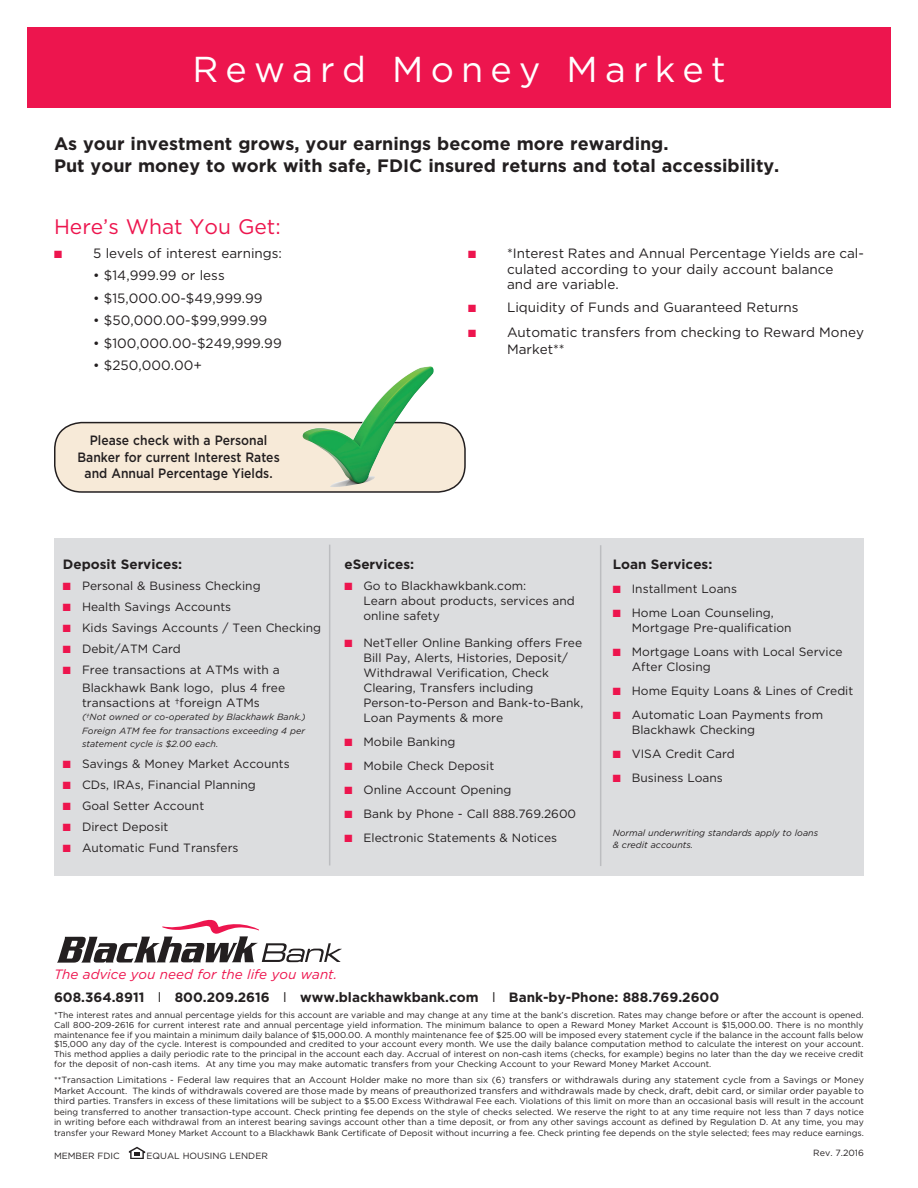
<style>
.page{position:relative;width:918px;height:1188px;background:#fff}
.page>*{position:absolute;margin:0;border:0;box-sizing:border-box;transform-origin:0 0}
.t1{font:36px "Gotham";letter-spacing:.2em;color:#fff}
.t2{font:21px "Gotham";color:#ed154e}
.t3{font:700 18px "Gotham";color:#231f20}
.t4{font:13.5px/16.5px "Gotham";color:#231f20}
.t5{font:700 13.5px "Gotham";color:#231f20}
.t6{font:500 13.5px/16.2px "Gotham";color:#231f20;text-align:center;scale:.9 1}
.t7{font:italic 13.5px "Gotham";color:#ed154e}
.t8{font:12px/18px "Gotham";color:#231f20}
.t9{font:9px/10.5px "Gotham";color:#231f20}
.t10{font:italic 9px "Gotham";color:#231f20}
.t11{font:8.7px/9.8px "Gotham";color:#231f20;text-align:justify}
.s1{color:#ed154e}
.s2{font-size:8.7px}
.s3{font-size:9px}
.s4{font-weight:400}
</style>
<div class="page">
<svg style="left:57px;top:919px;width:285px;height:44px"></svg>
<svg style="left:129px;top:1147px;width:16px;height:12px"></svg>
<div style="left:55px;top:423px;width:410px;height:69px;background:#f7ead8;border-radius:27px"></div>
<div style="left:54px;top:422px;width:412px;height:71px;border:2px solid #231f20;border-radius:27px"></div>
<img style="left:302px;top:366px;width:132px;height:121px">
<div style="left:27px;top:27px;width:864px;height:81px;background:#ed154e"></div>
<div style="left:54px;top:538px;width:810px;height:338px;background:#dcdddf"></div>
<hr style="left:329px;top:545px;width:1px;height:320px;background:#bcbdc0">
<hr style="left:600px;top:545px;width:1px;height:321px;background:#bcbdc0">
<p class="t1" style="left:192px;top:49px;width:535px">Reward Money Market</p>
<p class="t3" style="left:54px;top:133px;width:616px">As your investment grows, your earnings become more rewarding.</p>
<p class="t3" style="left:54px;top:156px;width:727px">Put your money to work with safe, FDIC insured returns and total accessibility.</p>
<p class="t2" style="left:54px;top:215px;width:228px">Here’s What You Get:</p>
<p class="t4" style="left:54px;top:244px;width:230px"><span class="s1">■</span> 5 levels of interest earnings:</p>
<p class="t4" style="left:93px;top:267px;width:133px">• $14,999.99 or less</p>
<p class="t4" style="left:93px;top:289px;width:171px">• $15,000.00-$49,999.99</p>
<p class="t4" style="left:93px;top:312px;width:176px">• $50,000.00-$99,999.99</p>
<p class="t4" style="left:93px;top:334px;width:190px">• $100,000.00-$249,999.99</p>
<p class="t4" style="left:93px;top:357px;width:111px">• $250,000.00+</p>
<p class="t6" style="left:77px;top:432px;width:226px">Please check with a Personal<br>Banker for current Interest Rates and Annual Percentage Yields.</p>
<p class="t4" style="left:507px;top:244px;width:358px;text-indent:-39px"><span class="s1">■</span> *Interest Rates and Annual Percentage Yields are cal&shy;culated according to your daily account balance</p>
<p class="t4" style="left:507px;top:276px;width:113px">and are variable.</p>
<p class="t4" style="left:468px;top:298px;width:332px"><span class="s1">■</span> Liquidity of Funds and Guaranteed Returns</p>
<p class="t4" style="left:507px;top:324px;width:358px;text-indent:-39px"><span class="s1">■</span> Automatic transfers from checking to Reward Money<br>Market**</p>
<p class="t5" style="left:63px;top:556px;width:121px">Deposit Services:</p>
<p class="t8" style="left:63px;top:576px;width:199px"><span class="s1">■</span> Personal &amp; Business Checking</p>
<p class="t8" style="left:63px;top:597px;width:170px"><span class="s1">■</span> Health Savings Accounts</p>
<p class="t8" style="left:63px;top:618px;width:260px"><span class="s1">■</span> Kids Savings Accounts / Teen Checking</p>
<p class="t8" style="left:63px;top:639px;width:119px"><span class="s1">■</span> Debit/ATM Card</p>
<p class="t8" style="left:82px;top:660px;width:205px;text-indent:-19px"><span class="s1">■</span> Free transactions at ATMs with a<br>Blackhawk Bank logo, plus 4 free</p>
<p class="t8" style="left:82px;top:693px;width:179px">transactions at †foreign ATMs</p>
<p class="t10" style="left:82px;top:712px;width:225px">(†Not owned or co-operated by Blackhawk Bank.)</p>
<p class="t10" style="left:82px;top:726px;width:224px">Foreign ATM fee for transactions exceeding 4 per</p>
<p class="t10" style="left:82px;top:739px;width:138px">statement cycle is $2.00 each.</p>
<p class="t8" style="left:63px;top:755px;width:228px"><span class="s1">■</span> Savings &amp; Money Market Accounts</p>
<p class="t8" style="left:63px;top:776px;width:194px"><span class="s1">■</span> CDs, IRAs, Financial Planning</p>
<p class="t8" style="left:63px;top:797px;width:143px"><span class="s1">■</span> Goal Setter Account</p>
<p class="t8" style="left:63px;top:818px;width:107px"><span class="s1">■</span> Direct Deposit</p>
<p class="t8" style="left:63px;top:839px;width:177px"><span class="s1">■</span> Automatic Fund Transfers</p>
<p class="t5" style="left:344px;top:556px;width:71px">eServices:</p>
<p class="t8" style="left:344px;top:576px;width:183px"><span class="s1">■</span> Go to Blackhawkbank.com:</p>
<p class="t8" style="left:364px;top:591px;width:213px">Learn about products, services and</p>
<p class="t8" style="left:364px;top:606px;width:78px">online safety</p>
<p class="t8" style="left:344px;top:634px;width:239px"><span class="s1">■</span> NetTeller Online Banking offers Free</p>
<p class="t8" style="left:364px;top:649px;width:206px">Bill Pay, Alerts, Histories, Deposit/</p>
<p class="t8" style="left:364px;top:664px;width:187px">Withdrawal Verification, Check</p>
<p class="t8" style="left:364px;top:679px;width:172px">Clearing, Transfers including</p>
<p class="t8" style="left:364px;top:694px;width:221px">Person-to-Person and Bank-to-Bank,</p>
<p class="t8" style="left:364px;top:709px;width:141px">Loan Payments &amp; more</p>
<p class="t8" style="left:344px;top:733px;width:112px"><span class="s1">■</span> Mobile Banking</p>
<p class="t8" style="left:344px;top:757px;width:151px"><span class="s1">■</span> Mobile Check Deposit</p>
<p class="t8" style="left:344px;top:781px;width:169px"><span class="s1">■</span> Online Account Opening</p>
<p class="t8" style="left:344px;top:805px;width:233px"><span class="s1">■</span> Bank by Phone - Call 888.769.2600</p>
<p class="t8" style="left:344px;top:829px;width:214px"><span class="s1">■</span> Electronic Statements &amp; Notices</p>
<p class="t5" style="left:613px;top:556px;width:101px">Loan Services:</p>
<p class="t8" style="left:613px;top:579px;width:126px"><span class="s1">■</span> Installment Loans</p>
<p class="t8" style="left:613px;top:603px;width:163px"><span class="s1">■</span> Home Loan Counseling,</p>
<p class="t8" style="left:632px;top:618px;width:161px">Mortgage Pre-qualification</p>
<p class="t8" style="left:613px;top:642px;width:231px"><span class="s1">■</span> Mortgage Loans with Local Service</p>
<p class="t8" style="left:632px;top:657px;width:80px">After Closing</p>
<p class="t8" style="left:613px;top:681px;width:242px"><span class="s1">■</span> Home Equity Loans &amp; Lines of Credit</p>
<p class="t8" style="left:613px;top:705px;width:212px"><span class="s1">■</span> Automatic Loan Payments from</p>
<p class="t8" style="left:632px;top:720px;width:125px">Blackhawk Checking</p>
<p class="t8" style="left:613px;top:744px;width:124px"><span class="s1">■</span> VISA Credit Card</p>
<p class="t8" style="left:613px;top:768px;width:112px"><span class="s1">■</span> Business Loans</p>
<p class="t10" style="left:613px;top:828px;width:207px">Normal underwriting standards apply to loans</p>
<p class="t10" style="left:613px;top:840px;width:82px">&amp; credit accounts.</p>
<p class="t7" style="left:54px;top:967px;width:285px">The advice you need for the life you want.</p>
<p class="t11" style="left:54px;top:1010px;width:811px">*The interest rates and annual percentage yields for this account are variable and may change at any time at the bank’s discretion. Rates may change before or after the account is opened.<br>Call 800-209-2616 for current interest rate and annual percentage yield information. The minimum balance to open a Reward Money Market Account is $15,000.00. There is no monthly maintenance fee if you maintain a minimum daily balance of $15,000.00. A monthly maintenance fee of $25.00 will be imposed every statement cycle if the balance in the account falls below $15,000 any day of the cycle. Interest is compounded and credited to your account every month. We use the daily balance computation method to calculate the interest on your account.<br>This method applies a daily periodic rate to the principal in the account each day. Accrual of interest on non-cash items (checks, for example) begins no later than the day we receive credit for the deposit of non-cash items. At any time you may make automatic transfers from your Checking Account to your Reward Money Market Account.</p>
<p class="t9" style="left:54px;top:1075px;width:812px"><span class="s2">**</span>Transaction Limitations - Federal law requires that an Account Holder make no more than six (6) transfers or withdrawals during any statement cycle from a Savings or Money<br>Market Account. The kinds of withdrawals covered are those made by means of preauthorized transfers and withdrawals made by check, draft, debit card, or similar order payable to</p>
<p class="t11" style="left:54px;top:1096px;width:812px;line-height:10.5px"><span class="s3">third parties.</span> Transfers in excess of these limitations will be subject to a $5.00 Excess Withdrawal Fee each. Violations of this limit on more than an occasional basis will result in the account being transferred to another transaction-type account. Check printing fee depends on the style of checks selected. We reserve the right to at any time require not less than 7 days notice in writing before each withdrawal from an interest bearing savings account other than a time deposit, or from any other savings account as defined by Regulation D. At any time, you may transfer your Reward Money Market Account to a Blackhawk Bank Certificate of Deposit without incurring a fee. Check printing fee depends on the style selected; fees may reduce earnings.</p>
<p class="t9" style="left:813px;top:1147px;width:52px">Rev. 7.2016</p>
<p class="t5" style="left:54px;top:990px;width:667px">608.364.8911 <span class="s4">l</span> 800.209.2616 <span class="s4">l</span> www.blackhawkbank.com <span class="s4">l</span> Bank-by-Phone: 888.769.2600</p>
<p class="t9" style="left:54px;top:1151px;width:67px">MEMBER FDIC</p>
<p class="t9" style="left:147px;top:1151px;width:123px">EQUAL HOUSING LENDER</p>
</div>
